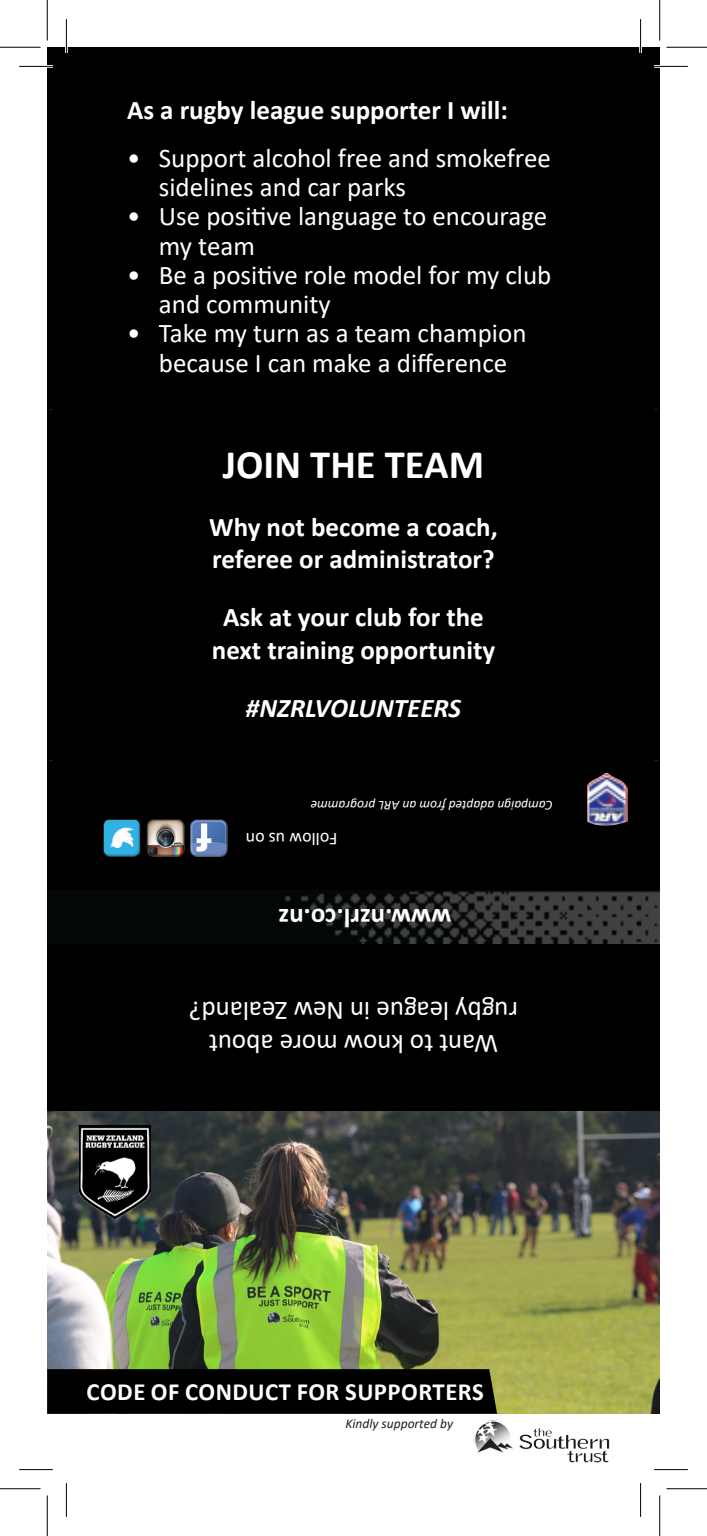
<style>
.page{position:relative;width:707px;height:1536px;background:#fff}
.page>*{position:absolute;margin:0;border:0;box-sizing:border-box;transform-origin:0 0}
.Frutiger_Bold{font:700 40.5px "Calibri";color:#fff}
.Frutiger_Bold-2{font:27px/29.2px "Calibri";color:#fff}
.Frutiger_Bold-3{font:700 27px/32.4px "Calibri";color:#fff}
.Frutiger_Bold-4{font:italic 700 27px "Calibri";color:#fff}
.t1{font:700 24.75px "Calibri";letter-spacing:.02em;color:#fff}
.Frutiger_Bold-5{font:18px "Calibri";color:#fff}
.Frutiger_Bold-6{font:italic 13.5px "Calibri";color:#fff}
.Frutiger_Bold-7{font:italic 13.5px "Calibri";color:#231f20}
</style>
<div class="page">
<img style="left:47px;top:1111px;width:613px;height:303px">
<div style="left:47px;top:1369px;width:450px;height:45px;background:#000"></div>
<div style="left:47px;top:47px;width:613px;height:1064px;background:#000"></div>
<img style="left:285px;top:891px;width:375px;height:52px">
<img style="left:190px;top:819px;width:38px;height:38px">
<img style="left:146px;top:819px;width:39px;height:38px">
<img style="left:103px;top:819px;width:38px;height:38px">
<img style="left:80px;top:1125px;width:70px;height:93px">
<img style="left:587px;top:773px;width:40px;height:53px">
<img style="left:473px;top:1420px;width:137px;height:43px">
<hr style="left:19px;top:65px;width:34px;height:3px;background:#fff">
<hr style="left:654px;top:65px;width:34px;height:3px;background:#fff">
<hr style="left:65px;top:19px;width:3px;height:34px;background:#fff">
<hr style="left:639px;top:19px;width:3px;height:34px;background:#fff">
<hr style="left:19px;top:66px;width:34px;height:1px;background:#000">
<hr style="left:654px;top:66px;width:34px;height:1px;background:#000">
<hr style="left:19px;top:1469px;width:34px;height:1px;background:#000">
<hr style="left:654px;top:1469px;width:34px;height:1px;background:#000">
<hr style="left:66px;top:19px;width:1px;height:34px;background:#000">
<hr style="left:66px;top:1483px;width:1px;height:34px;background:#000">
<hr style="left:640px;top:19px;width:1px;height:34px;background:#000">
<hr style="left:640px;top:1483px;width:1px;height:34px;background:#000">
<hr style="left:0;top:47px;width:40px;height:1px;background:#000">
<hr style="left:666px;top:47px;width:41px;height:1px;background:#000">
<hr style="left:0;top:1488px;width:40px;height:1px;background:#000">
<hr style="left:666px;top:1488px;width:41px;height:1px;background:#000">
<hr style="left:47px;top:0;width:1px;height:41px;background:#000">
<hr style="left:47px;top:1495px;width:1px;height:41px;background:#000">
<hr style="left:659px;top:0;width:1px;height:41px;background:#000">
<hr style="left:659px;top:1495px;width:1px;height:41px;background:#000">
<p class="Frutiger_Bold-3" style="left:127px;top:93px;width:382px">As a rugby league supporter I will:</p>
<p class="Frutiger_Bold-2" style="left:159px;top:143px;width:393px;text-indent:-32px">• Support alcohol free and smokefree sidelines and car parks</p>
<p class="Frutiger_Bold-2" style="left:159px;top:201px;width:390px;text-indent:-32px">• Use positive language to encourage my team</p>
<p class="Frutiger_Bold-2" style="left:159px;top:260px;width:394px;text-indent:-32px">• Be a positive role model for my club and community</p>
<p class="Frutiger_Bold-2" style="left:127px;top:318px;width:401px;text-align:center">• Take my turn as a team champion because I can make a difference</p>
<p class="Frutiger_Bold" style="left:223px;top:436px;width:263px">JOIN THE TEAM</p>
<p class="Frutiger_Bold-3" style="left:209px;top:510px;width:290px">Why not become a coach, referee or administrator?</p>
<p class="Frutiger_Bold-3" style="left:212px;top:601px;width:285px;text-align:center">Ask at your club for the next training opportunity</p>
<p class="Frutiger_Bold-4" style="left:246px;top:688px;width:217px">#NZRLVOLUNTEERS</p>
<p class="Frutiger_Bold-6" style="left:553px;top:815px;width:244px;rotate:-180deg">Campaign adapted from an ARL programme</p>
<p class="Frutiger_Bold-5" style="left:337px;top:851px;width:93px;rotate:-180deg">Follow us on</p>
<p class="Frutiger_Bold-3" style="left:451px;top:934px;width:175px;rotate:-180deg">www.nzrl.co.nz</p>
<p class="Frutiger_Bold-2" style="left:518px;top:1060px;width:330px;line-height:32.4px;text-align:center;rotate:-180deg">Want to know more about rugby league in New Zealand?</p>
<p class="t1" style="left:87px;top:1375px;width:399px">CODE OF CONDUCT FOR SUPPORTERS</p>
<p class="Frutiger_Bold-7" style="left:345px;top:1414px;width:109px">Kindly supported by</p>
</div>
